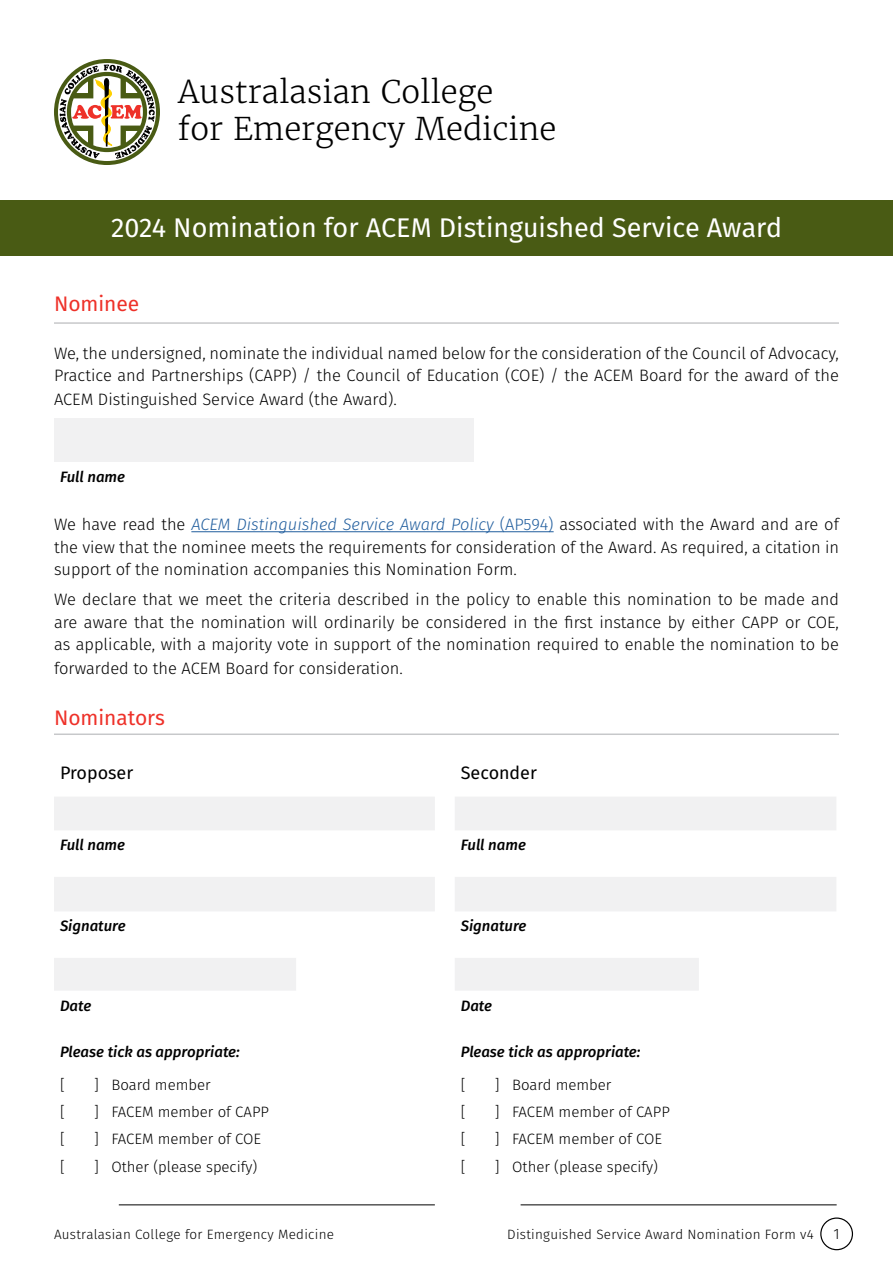
<style>
.page{position:relative;width:893px;height:1263px;background:#fff}
.page>*{position:absolute;margin:0;border:0;box-sizing:border-box;transform-origin:0 0}
.t1{font:300 31.2px/37.3px "Merriweather";color:#000}
.t2{font:27px "Fira Sans";color:#fff}
.t3{font:21px "Fira Sans";color:#ee3129}
.t4{font:18px "Fira Sans";color:#000}
.t5{font:300 16.5px/22.5px "Fira Sans";color:#000;text-align:justify}
.t6{font:300 15px "Fira Sans";color:#000}
.t7{font:italic 500 15px "Fira Sans";color:#000}
.t8{font:300 13.5px "Fira Sans";letter-spacing:.02em;color:#000}
.s1{font-style:italic;color:#215e9e}
.s2{color:#215e9e}
</style>
<div class="page">
<div style="left:0;top:200px;width:893px;height:56px;background:#495b14"></div>
<svg style="left:54px;top:59px;width:106px;height:106px"></svg>
<hr style="left:191px;top:531px;width:363px;height:1px;background:#215e9e">
<div style="left:54px;top:419px;width:419px;height:43px;background:#f1f1f2"></div>
<svg style="left:54px;top:797px;width:782px;height:193px"></svg>
<div style="left:820px;top:1217px;width:33px;height:33px;border:1px solid #000;border-radius:50%"></div>
<hr style="left:54px;top:322px;width:785px;height:2px;background:#c7c8ca">
<hr style="left:54px;top:733px;width:785px;height:2px;background:#c7c8ca">
<hr style="left:119px;top:1204px;width:316px;height:1px;background:#000">
<hr style="left:521px;top:1204px;width:316px;height:1px;background:#000">
<h1 class="t1" style="left:178px;top:73px;width:380px">Australasian College<br>for Emergency Medicine</h1>
<h2 class="t2" style="left:111px;top:207px;width:672px">2024 Nomination for ACEM Distinguished Service Award</h2>
<p class="t3" style="left:54px;top:287px;width:87px">Nominee</p>
<p class="t5" style="left:54px;top:342px;width:786px">We, the undersigned, nominate the individual named below for the consideration of the Council of Advocacy,<br>Practice and Partnerships (CAPP) / the Council of Education (COE) / the ACEM Board for the award of the</p>
<p class="t5" style="left:54px;top:388px;width:344px">ACEM Distinguished Service Award (the Award).</p>
<p class="t7" style="left:60px;top:465px;width:67px">Full name</p>
<p class="t5" style="left:54px;top:513px;width:787px">We have read the <span class="s1">ACEM Distinguished Service Award Policy</span> <span class="s2">(AP594)</span> associated with the Award and are of the view that the nominee meets the requirements for consideration of the Award. As required, a citation in support of the nomination accompanies this Nomination Form.</p>
<p class="t5" style="left:54px;top:588px;width:787px">We declare that we meet the criteria described in the policy to enable this nomination to be made and are aware that the nomination will ordinarily be considered in the first instance by either CAPP or COE, as applicable, with a majority vote in support of the nomination required to enable the nomination to be</p>
<p class="t5" style="left:54px;top:657px;width:350px">forwarded to the ACEM Board for consideration.</p>
<p class="t3" style="left:54px;top:702px;width:112px">Nominators</p>
<p class="t4" style="left:60px;top:759px;width:75px">Proposer</p>
<p class="t4" style="left:461px;top:759px;width:78px">Seconder</p>
<p class="t7" style="left:60px;top:833px;width:67px">Full name</p>
<p class="t7" style="left:461px;top:833px;width:67px">Full name</p>
<p class="t7" style="left:60px;top:914px;width:67px">Signature</p>
<p class="t7" style="left:461px;top:914px;width:67px">Signature</p>
<p class="t7" style="left:60px;top:993px;width:33px">Date</p>
<p class="t7" style="left:461px;top:993px;width:33px">Date</p>
<p class="t7" style="left:60px;top:1040px;width:181px">Please tick as appropriate:</p>
<p class="t7" style="left:461px;top:1040px;width:181px">Please tick as appropriate:</p>
<p class="t6" style="left:60px;top:1073px;width:6px">[</p>
<p class="t6" style="left:94px;top:1073px;width:118px">] Board member</p>
<p class="t6" style="left:461px;top:1073px;width:6px">[</p>
<p class="t6" style="left:495px;top:1073px;width:118px">] Board member</p>
<p class="t6" style="left:60px;top:1101px;width:6px">[</p>
<p class="t6" style="left:94px;top:1101px;width:177px">] FACEM member of CAPP</p>
<p class="t6" style="left:461px;top:1101px;width:6px">[</p>
<p class="t6" style="left:495px;top:1101px;width:177px">] FACEM member of CAPP</p>
<p class="t6" style="left:60px;top:1128px;width:6px">[</p>
<p class="t6" style="left:94px;top:1128px;width:169px">] FACEM member of COE</p>
<p class="t6" style="left:461px;top:1128px;width:6px">[</p>
<p class="t6" style="left:495px;top:1128px;width:169px">] FACEM member of COE</p>
<p class="t6" style="left:60px;top:1156px;width:6px">[</p>
<p class="t6" style="left:94px;top:1156px;width:165px">] Other (please specify)</p>
<p class="t6" style="left:461px;top:1156px;width:6px">[</p>
<p class="t6" style="left:495px;top:1156px;width:165px">] Other (please specify)</p>
<p class="t8" style="left:54px;top:1225px;width:282px">Australasian College for Emergency Medicine</p>
<p class="t8" style="left:507px;top:1225px;width:308px">Distinguished Service Award Nomination Form v4</p>
<p class="t6" style="left:833px;top:1223px;width:8px">1</p>
</div>
